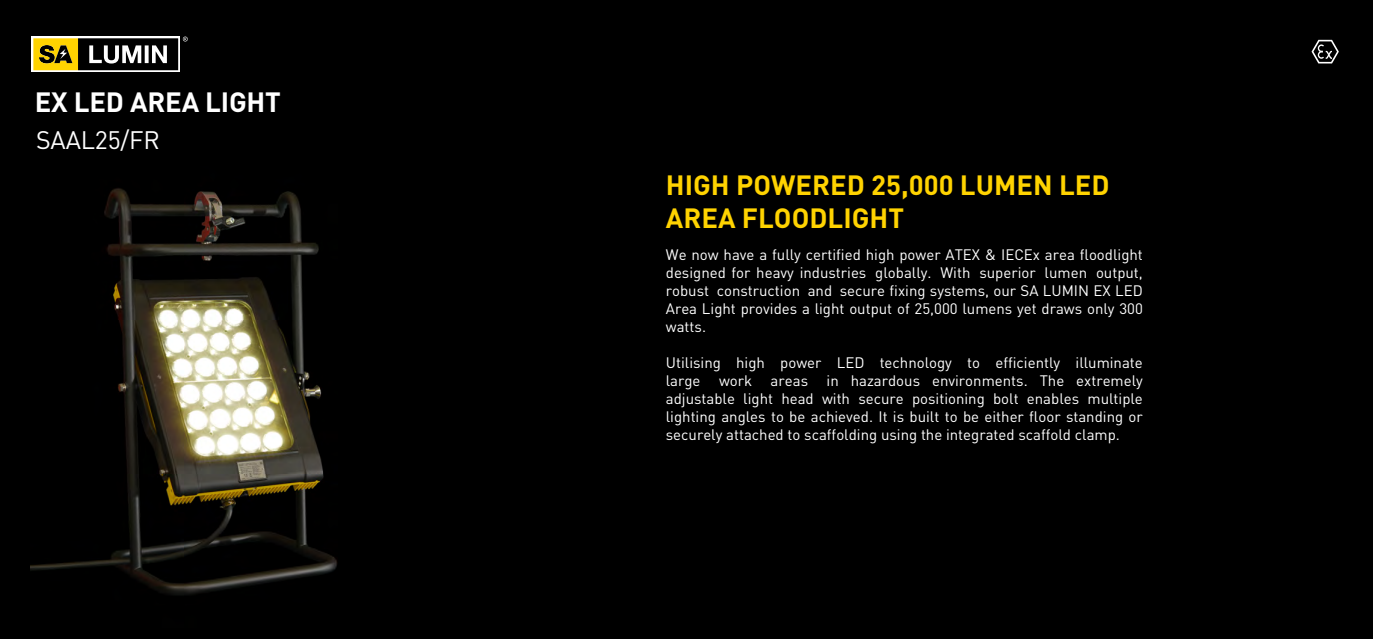
<style>
.page{position:relative;width:1373px;height:639px;background:#fff}
.page>*{position:absolute;margin:0;border:0;box-sizing:border-box;transform-origin:0 0}
.t1{font:700 27.5px/33px "DIN";color:#ffd300}
.t2{font:700 27.5px "DIN";letter-spacing:-.005em;color:#fff}
.t3{font:25px "DIN";letter-spacing:-.01em;color:#fff}
.t4{font:15px/18px "DIN";color:#fff;text-align:justify}
</style>
<div class="page">
<div style="left:0;top:0;width:1372px;height:638px;background:#000"></div>
<img style="left:31px;top:166px;width:690px;height:461px">
<svg style="left:32px;top:37px;width:148px;height:35px"></svg>
<svg style="left:33px;top:37px;width:155px;height:33px"></svg>
<svg style="left:1311px;top:40px;width:28px;height:23px"></svg>
<h1 class="t2" style="left:35px;top:84px;width:248px">EX LED AREA LIGHT</h1>
<h2 class="t3" style="left:36px;top:124px;width:125px">SAAL25/FR</h2>
<h1 class="t1" style="left:666px;top:167px;width:445px">HIGH POWERED 25,000 LUMEN LED<br>AREA FLOODLIGHT</h1>
<p class="t4" style="left:666px;top:245px;width:479px">We now have a fully certified high power ATEX &amp; IECEx area floodlight designed for heavy industries globally. With superior lumen output, robust construction and secure fixing systems, our SA LUMIN EX LED Area Light provides a light output of 25,000 lumens yet draws only 300 watts.</p>
<p class="t4" style="left:666px;top:353px;width:479px">Utilising high power LED technology to efficiently illuminate large work areas in hazardous environments. The extremely adjustable light head with secure positioning bolt enables multiple lighting angles to be achieved. It is built to be either floor standing or securely attached to scaffolding using the integrated scaffold clamp.</p>
</div>
